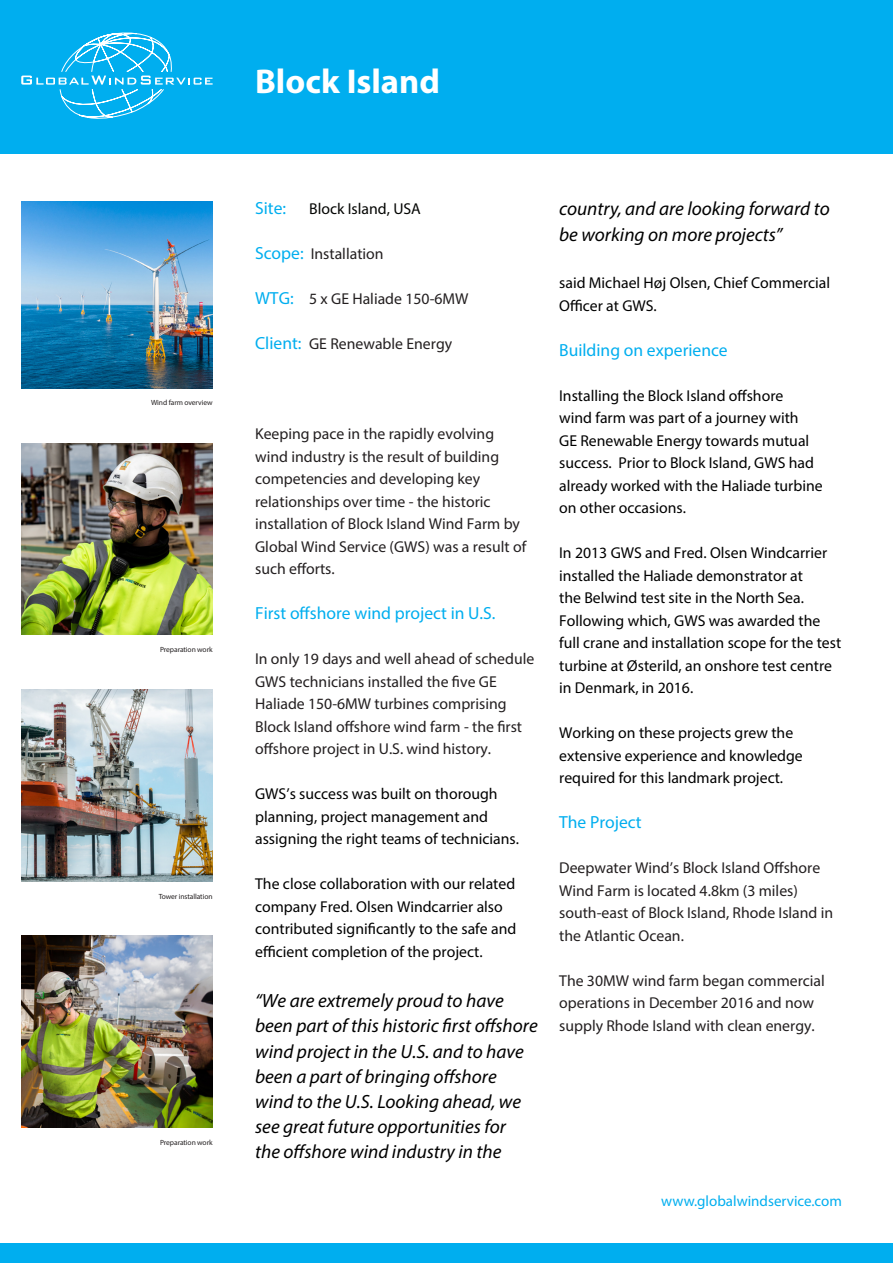
<style>
.page{position:relative;width:893px;height:1263px;background:#fff}
.page>*{position:absolute;margin:0;border:0;box-sizing:border-box;transform-origin:0 0}
.t1{font:700 34.5px "Myriad Pro";color:#fff}
.t2{font:italic 19.2px/25.2px "Myriad Pro";color:#000}
.t3{font:17.55px "Myriad Pro";color:#00aeef}
.t4{font:15.75px/22.5px "Myriad Pro";color:#000}
.t5{font:15.75px/22.5px "Myriad Pro";color:#231f20}
.t6{font:15.75px "Myriad Pro";color:#040503}
.t7{font:15px "Myriad Pro";color:#00aeef}
.t8{font:7.5px "Myriad Pro";letter-spacing:-.01em;color:#231f20}
.s1{font-size:17.55px;color:#00aeef}
</style>
<div class="page">
<div style="left:0;top:0;width:893px;height:154px;background:#00aeef"></div>
<div style="left:0;top:1243px;width:893px;height:20px;background:#00aeef"></div>
<img style="left:21px;top:690px;width:192px;height:191px">
<img style="left:21px;top:201px;width:192px;height:188px">
<img style="left:21px;top:936px;width:192px;height:191px">
<img style="left:21px;top:444px;width:192px;height:190px">
<svg style="left:21px;top:33px;width:192px;height:85px"></svg>
<p class="t1" style="left:255px;top:59px;width:186px">Block Island</p>
<p class="t8" style="left:151px;top:398px;width:63px">Wind farm overview</p>
<p class="t8" style="left:160px;top:645px;width:54px">Preparation work</p>
<p class="t8" style="left:159px;top:891px;width:55px">Tower installation</p>
<p class="t8" style="left:160px;top:1138px;width:54px">Preparation work</p>
<p class="t3" style="left:255px;top:197px;width:32px">Site:</p>
<p class="t6" style="left:309px;top:199px;width:113px">Block Island, USA</p>
<p class="t5" style="left:255px;top:242px;width:130px"><span class="s1">Scope:</span> Installation</p>
<p class="t5" style="left:255px;top:287px;width:215px"><span class="s1">WTG:</span> 5 x GE Haliade 150-6MW</p>
<p class="t5" style="left:255px;top:332px;width:199px"><span class="s1">Client:</span> GE Renewable Energy</p>
<p class="t5" style="left:255px;top:422px;width:273px">Keeping pace in the rapidly evolving wind industry is the result of building competencies and developing key relationships over time - the historic installation of Block Island Wind Farm by Global Wind Service (GWS) was a result of such efforts.</p>
<p class="t3" style="left:255px;top:602px;width:242px">First offshore wind project in U.S.</p>
<p class="t5" style="left:255px;top:647px;width:281px">In only 19 days and well ahead of schedule GWS technicians installed the five GE Haliade 150-6MW turbines comprising Block Island offshore wind farm - the first offshore project in U.S. wind history.</p>
<p class="t4" style="left:255px;top:782px;width:265px">GWS’s success was built on thorough planning, project management and assigning the right teams of technicians.</p>
<p class="t4" style="left:255px;top:872px;width:263px">The close collaboration with our related company Fred. Olsen Windcarrier also contributed significantly to the safe and efficient completion of the project.</p>
<p class="t2" style="left:255px;top:988px;width:284px">“We are extremely proud to have been part of this historic first offshore wind project in the U.S. and to have been a part of bringing offshore wind to the U.S. Looking ahead, we see great future opportunities for<br>the offshore wind industry in the</p>
<p class="t2" style="left:559px;top:196px;width:272px">country, and are looking forward to be working on more projects”</p>
<p class="t4" style="left:559px;top:272px;width:273px">said Michael Høj Olsen, Chief Commercial<br>Officer at GWS.</p>
<p class="t3" style="left:559px;top:339px;width:170px">Building on experience</p>
<p class="t4" style="left:559px;top:384px;width:265px">Installing the Block Island offshore<br>wind farm was part of a journey with<br>GE Renewable Energy towards mutual success. Prior to Block Island, GWS had already worked with the Haliade turbine on other occasions.</p>
<p class="t4" style="left:559px;top:542px;width:284px">In 2013 GWS and Fred. Olsen Windcarrier installed the Haliade demonstrator at<br>the Belwind test site in the North Sea.<br>Following which, GWS was awarded the full crane and installation scope for the test turbine at Østerild, an onshore test centre in Denmark, in 2016.</p>
<p class="t4" style="left:559px;top:722px;width:245px">Working on these projects grew the extensive experience and knowledge required for this landmark project.</p>
<p class="t3" style="left:559px;top:812px;width:84px">The Project</p>
<p class="t5" style="left:559px;top:857px;width:276px">Deepwater Wind’s Block Island Offshore Wind Farm is located 4.8km (3 miles) south-east of Block Island, Rhode Island in the Atlantic Ocean.</p>
<p class="t5" style="left:559px;top:969px;width:267px">The 30MW wind farm began commercial operations in December 2016 and now supply Rhode Island with clean energy.</p>
<p class="t7" style="left:661px;top:1192px;width:182px">www.globalwindservice.com</p>
</div>
